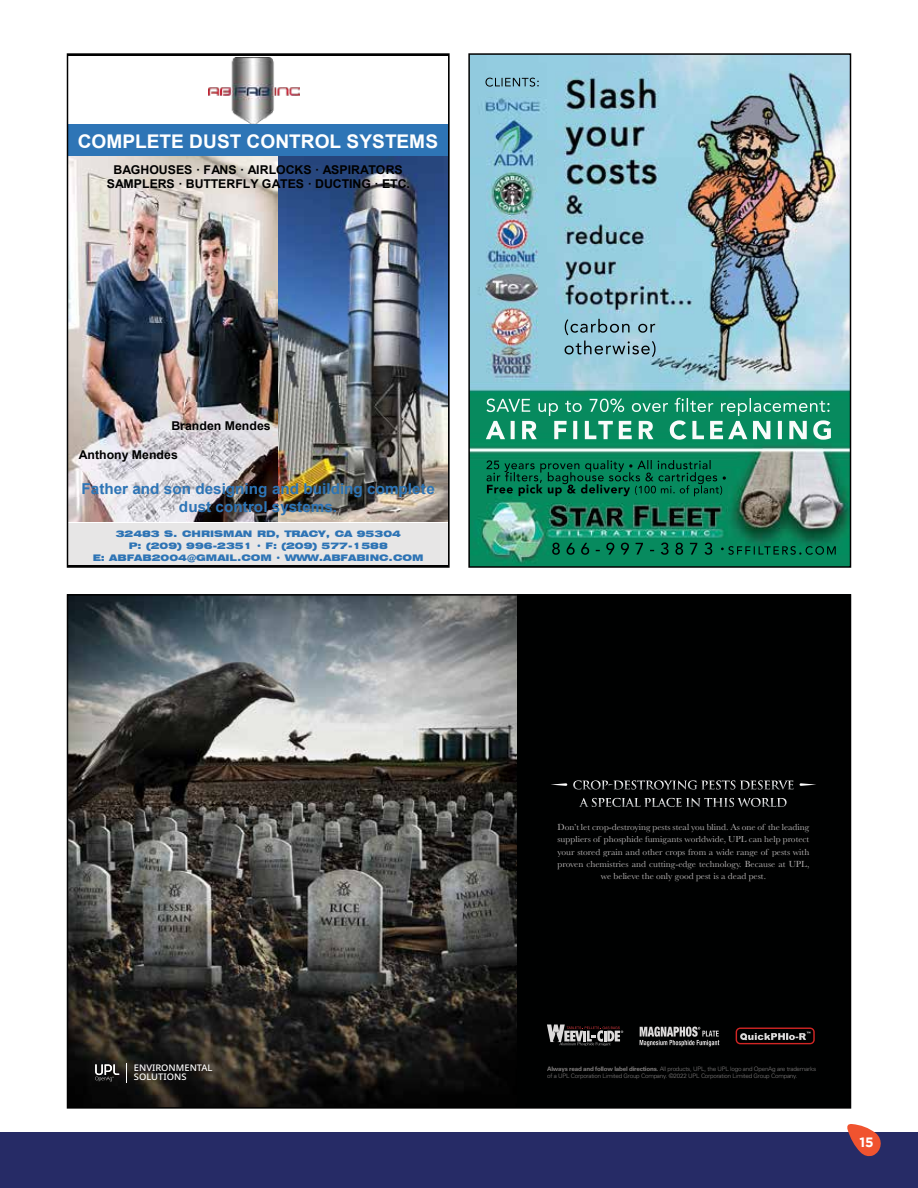
<style>
.page{position:relative;width:918px;height:1188px;background:#fff}
.page>*{position:absolute;margin:0;border:0;box-sizing:border-box;transform-origin:0 0}
.t1{font:700 18.75px "Arial";color:#fff}
.t2{font:700 15px/18.6px "Arial";color:#2e75b6;text-align:center}
.t3{font:700 13.5px "Gotham";color:#fff}
.t4{font:700 12.15px/14.7px "Arial";color:#000;text-align:center}
.t5{font:700 11.7px/17.4px "Trajan Pro";letter-spacing:-.04em;color:#fff;text-align:center}
.t6{font:9.15px/12.3px "Baskerville";color:#b6b3b3;text-align:center}
.t7{font:900 expanded 9.15px "Swiss 721 BT";letter-spacing:-.005em;color:#2e74b5}
.t8{font:500 9.15px/9.1px "Noto Sans";color:#fff}
.t9{font:900 expanded 9px/11.7px "Swiss 721 BT";letter-spacing:.005em;color:#2e74b5;text-align:center}
.t10{font:300 6.15px/7.2px "Univers";letter-spacing:-.035em;color:#7f7c7c}
.s1{font-weight:700}
</style>
<div class="page">
<div style="left:0;top:1133px;width:918px;height:55px;background:#262b66"></div>
<svg style="left:846px;top:1124px;width:38px;height:33px"></svg>
<img style="left:471px;top:56px;width:377px;height:509px">
<div style="left:468px;top:53px;width:383px;height:515px;border:2px solid #000"></div>
<div style="left:68px;top:523px;width:381px;height:44px;background:#e7e6e6"></div>
<img style="left:209px;top:57px;width:91px;height:67px">
<img style="left:70px;top:156px;width:208px;height:365px">
<img style="left:279px;top:157px;width:168px;height:364px">
<div style="left:68px;top:125px;width:381px;height:31px;background:#2e75b6"></div>
<div style="left:67px;top:53px;width:383px;height:515px;border:2px solid #000"></div>
<div style="left:451px;top:595px;width:399px;height:513px;background:#000101"></div>
<img style="left:70px;top:597px;width:446px;height:509px">
<svg style="left:736px;top:1028px;width:79px;height:16px"></svg>
<svg style="left:640px;top:1027px;width:79px;height:19px"></svg>
<svg style="left:547px;top:1025px;width:76px;height:21px"></svg>
<svg style="left:127px;top:1063px;width:1px;height:20px"></svg>
<svg style="left:95px;top:1064px;width:24px;height:17px"></svg>
<svg style="left:551px;top:783px;width:16px;height:3px"></svg>
<svg style="left:800px;top:783px;width:16px;height:3px"></svg>
<h1 class="t1" style="left:78px;top:128px;width:362px">COMPLETE DUST CONTROL SYSTEMS</h1>
<h3 class="t4" style="left:107px;top:162px;width:305px">BAGHOUSES · FANS · AIRLOCKS · ASPIRATORS<br>SAMPLERS · BUTTERFLY GATES · DUCTING · ETC.</h3>
<h3 class="t4" style="left:171px;top:419px;width:101px">Branden Mendes</h3>
<h3 class="t4" style="left:79px;top:447px;width:100px">Anthony Mendes</h3>
<h2 class="t2" style="left:82px;top:479px;width:355px">Father and son designing and building complete dust control systems.</h2>
<p class="t9" style="left:116px;top:528px;width:287px">32483 S. CHRISMAN RD, TRACY, CA 95304<br>P: (209) 996-2351 · F: (209) 577-1588</p>
<p class="t7" style="left:93px;top:552px;width:332px">E: ABFAB2004@GMAIL.COM · WWW.ABFABINC.COM</p>
<p class="t8" style="left:134px;top:1063px;width:80px">ENVIRONMENTAL<br>SOLUTIONS</p>
<p class="t5" style="left:573px;top:777px;width:223px">CROP-DESTROYING PESTS DESERVE<br>A SPECIAL PLACE IN THIS WORLD</p>
<p class="t6" style="left:558px;top:821px;width:253px">Don’t let crop-destroying pests steal you blind. As one of the leading suppliers of phosphide fumigants worldwide, UPL can help protect your stored grain and other crops from a wide range of pests with proven chemistries and cutting-edge technology. Because at UPL, we believe the only good pest is a dead pest.</p>
<p class="t10" style="left:547px;top:1065px;width:271px"><span class="s1">Always read and follow label directions.</span> All products, UPL, the UPL logo and OpenAg are trademarks of a UPL Corporation Limited Group Company. ©2022 UPL Corporation Limited Group Company.</p>
<h3 class="t3" style="left:860px;top:1134px;width:16px">15</h3>
</div>
